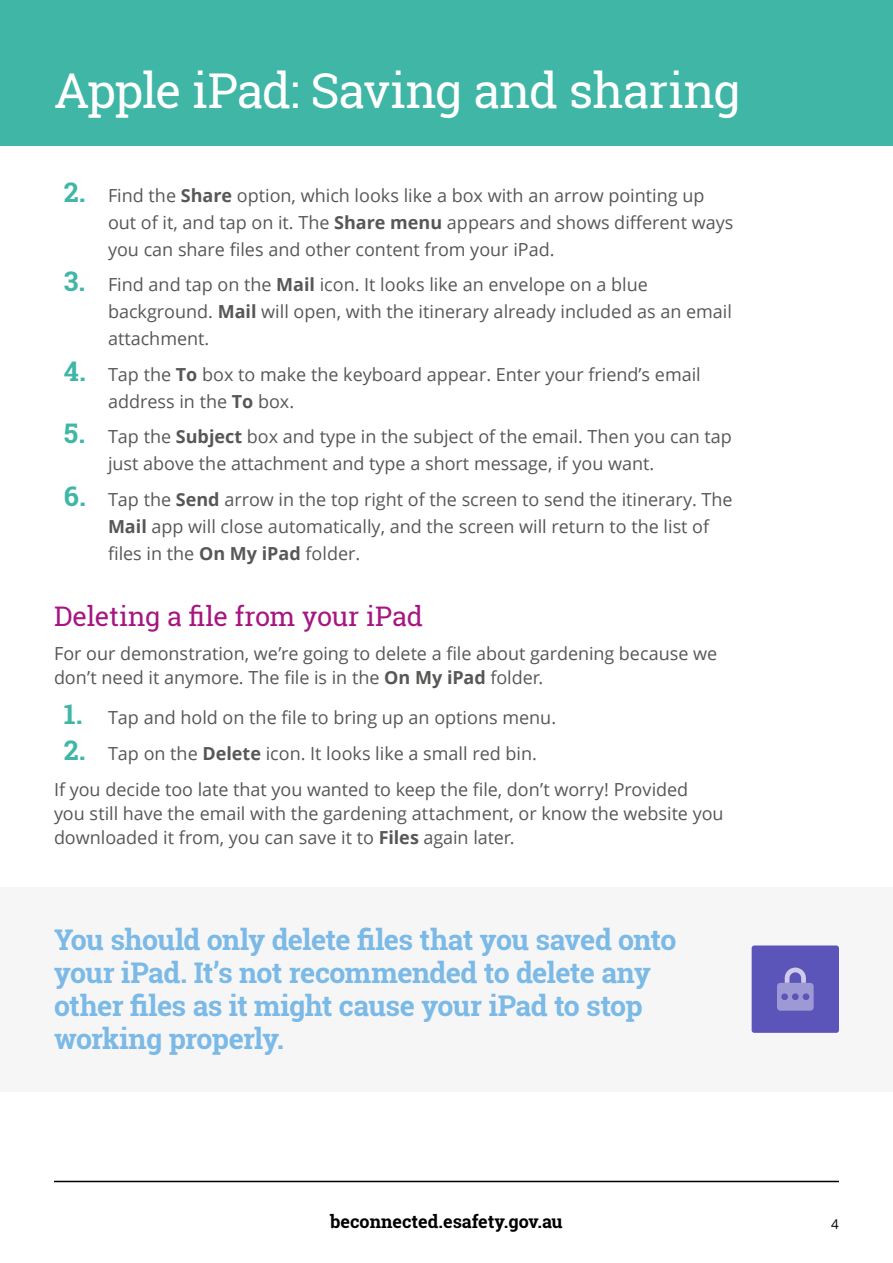
<style>
.page{position:relative;width:893px;height:1263px;background:#fff}
.page>*{position:absolute;margin:0;border:0;box-sizing:border-box;transform-origin:0 0}
.t1{font:48px "Roboto Slab";letter-spacing:-.025em;color:#fff}
.t2{font:700 28.5px/33px "Roboto Slab";letter-spacing:-.025em;color:#7bb9e7}
.t3{font:27px "Roboto Slab";letter-spacing:-.015em;color:#a71680}
.t4{font:18px/27px "Open Sans";color:#575756}
.t5{font:700 18px "Roboto Slab";color:#000}
.t6{font:13.5px "Open Sans";color:#000}
.s1{font-family:"Roboto Slab";font-weight:700;font-size:27px;color:#40b6a6}
.s2{font-weight:700}
</style>
<div class="page">
<hr style="left:54px;top:1181px;width:785px;height:1px;background:#000">
<div style="left:0;top:0;width:893px;height:145px;background:#40b6a6"></div>
<div style="left:0;top:887px;width:893px;height:204px;background:#f6f6f6"></div>
<div style="left:752px;top:945px;width:87px;height:88px;background:#5c55b9;border-radius:3px"></div>
<svg style="left:785px;top:967px;width:21px;height:16px"></svg>
<div style="left:777px;top:983px;width:37px;height:28px;background:#9c99d4;border-radius:3px"></div>
<div style="left:792px;top:993px;width:7px;height:7px;background:#5c55b9;border-radius:50%"></div>
<div style="left:803px;top:993px;width:6px;height:7px;background:#5c55b9;border-radius:50%"></div>
<div style="left:781px;top:993px;width:7px;height:7px;background:#5c55b9;border-radius:50%"></div>
<h1 class="t1" style="left:54px;top:58px;width:688px">Apple iPad: Saving and sharing</h1>
<p class="t4" style="left:108px;top:181px;width:627px;text-indent:-44px"><span class="s1">2.</span> Find the <span class="s2">Share</span> option, which looks like a box with an arrow pointing up out of it, and tap on it. The <span class="s2">Share menu</span> appears and shows different ways</p>
<p class="t4" style="left:108px;top:235px;width:448px">you can share files and other content from your iPad.</p>
<p class="t4" style="left:108px;top:271px;width:626px;text-indent:-44px"><span class="s1">3.</span> Find and tap on the <span class="s2">Mail</span> icon. It looks like an envelope on a blue background. <span class="s2">Mail</span> will open, with the itinerary already included as an email</p>
<p class="t4" style="left:108px;top:325px;width:103px">attachment.</p>
<p class="t4" style="left:108px;top:360px;width:594px;text-indent:-44px"><span class="s1">4.</span> Tap the <span class="s2">To</span> box to make the keyboard appear. Enter your friend’s email address in the <span class="s2">To</span> box.</p>
<p class="t4" style="left:108px;top:423px;width:625px;text-indent:-44px"><span class="s1">5.</span> Tap the <span class="s2">Subject</span> box and type in the subject of the email. Then you can tap just above the attachment and type a short message, if you want.</p>
<p class="t4" style="left:108px;top:485px;width:626px;text-indent:-44px"><span class="s1">6.</span> Tap the <span class="s2">Send</span> arrow in the top right of the screen to send the itinerary. The<br><span class="s2">Mail</span> app will close automatically, and the screen will return to the list of</p>
<p class="t4" style="left:108px;top:539px;width:254px">files in the <span class="s2">On My iPad</span> folder.</p>
<h2 class="t3" style="left:54px;top:597px;width:370px">Deleting a file from your iPad</h2>
<p class="t4" style="left:54px;top:641px;width:665px;line-height:24px">For our demonstration, we’re going to delete a file about gardening because we don’t need it anymore. The file is in the <span class="s2">On My iPad</span> folder.</p>
<p class="t4" style="left:64px;top:704px;width:494px"><span class="s1">1.</span> Tap and hold on the file to bring up an options menu.</p>
<p class="t4" style="left:64px;top:739px;width:474px"><span class="s1">2.</span> Tap on the <span class="s2">Delete</span> icon. It looks like a small red bin.</p>
<p class="t4" style="left:54px;top:777px;width:671px;line-height:24px">If you decide too late that you wanted to keep the file, don’t worry! Provided you still have the email with the gardening attachment, or know the website you downloaded it from, you can save it to <span class="s2">Files</span> again later.</p>
<p class="t2" style="left:54px;top:923px;width:624px">You should only delete files that you saved onto your iPad. It’s not recommended to delete any other files as it might cause your iPad to stop working properly.</p>
<p class="t5" style="left:330px;top:1209px;width:234px">beconnected.esafety.gov.au</p>
<p class="t6" style="left:831px;top:1214px;width:9px">4</p>
</div>
